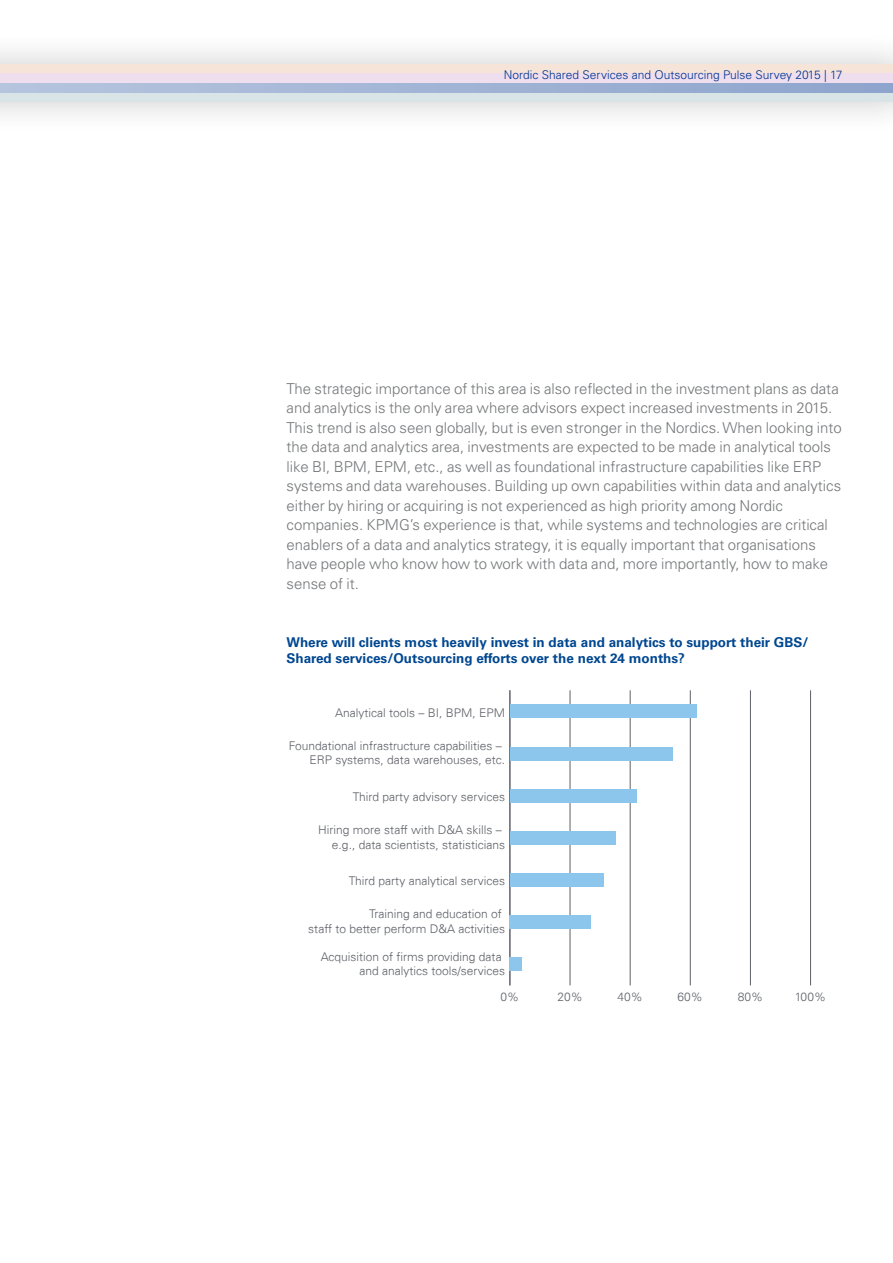
<style>
.page{position:relative;width:893px;height:1263px;background:#fff}
.page>*{position:absolute;margin:0;border:0;box-sizing:border-box;transform-origin:0 0}
.Body_text_10pt{font:300 15px/19.5px "Univers LT Std";color:#747678}
.chart_-_heading{font:700 13.5px/16.5px "Univers LT Std";color:#014790}
.t1{font:300 12px/14.4px "Univers 45";color:#5e6168;text-align:right}
.t2{font:300 12px "Univers LT Std";color:#00338d}
</style>
<div class="page">
<div style="left:0;top:0;width:893px;height:167px;background:#231f20;opacity:.4"></div>
<div style="left:0;top:64px;width:893px;height:10px;background:#f6e4d8"></div>
<div style="left:0;top:92px;width:893px;height:10px;background:#d8e4e6"></div>
<svg style="left:0;top:83px;width:893px;height:10px;background:#a2b4d5"></svg>
<div style="left:0;top:73px;width:893px;height:10px;background:#eedeee"></div>
<hr style="left:570px;top:690px;width:1px;height:295px;background:#5e6168">
<hr style="left:630px;top:690px;width:1px;height:295px;background:#5e6168">
<hr style="left:690px;top:690px;width:1px;height:295px;background:#5e6168">
<hr style="left:750px;top:690px;width:1px;height:295px;background:#5e6168">
<hr style="left:810px;top:690px;width:1px;height:295px;background:#5e6168">
<hr style="left:509px;top:690px;width:1px;height:295px;background:#5e6168">
<div style="left:510px;top:705px;width:186px;height:13px;background:#8cc6ec"></div>
<div style="left:510px;top:747px;width:162px;height:13px;background:#8cc6ec"></div>
<div style="left:510px;top:789px;width:126px;height:13px;background:#8cc6ec"></div>
<div style="left:510px;top:831px;width:105px;height:14px;background:#8cc6ec"></div>
<div style="left:510px;top:873px;width:93px;height:14px;background:#8cc6ec"></div>
<div style="left:510px;top:915px;width:81px;height:14px;background:#8cc6ec"></div>
<div style="left:510px;top:957px;width:12px;height:14px;background:#8cc6ec"></div>
<p class="t2" style="left:504px;top:68px;width:340px">Nordic Shared Services and Outsourcing Pulse Survey 2015 | 17</p>
<p class="Body_text_10pt" style="left:286px;top:378px;width:557px">The strategic importance of this area is also reflected in the investment plans as data and analytics is the only area where advisors expect increased investments in 2015.<br>This trend is also seen globally, but is even stronger in the Nordics. When looking into the data and analytics area, investments are expected to be made in analytical tools like BI, BPM, EPM, etc., as well as foundational infrastructure capabilities like ERP systems and data warehouses. Building up own capabilities within data and analytics either by hiring or acquiring is not experienced as high priority among Nordic companies. KPMG’s experience is that, while systems and technologies are critical enablers of a data and analytics strategy, it is equally important that organisations have people who know how to work with data and, more importantly, how to make sense of it.</p>
<p class="chart_-_heading" style="left:286px;top:634px;width:523px">Where will clients most heavily invest in data and analytics to support their GBS/<br>Shared services/Outsourcing efforts over the next 24 months?</p>
<p class="t1" style="left:335px;top:705px;width:172px">Analytical tools – BI, BPM, EPM</p>
<p class="t1" style="left:289px;top:738px;width:218px">Foundational infrastructure capabilities –<br>ERP systems, data warehouses, etc.</p>
<p class="t1" style="left:353px;top:789px;width:154px">Third party advisory services</p>
<p class="t1" style="left:318px;top:823px;width:189px">Hiring more staff with D&amp;A skills – e.g., data scientists, statisticians</p>
<p class="t1" style="left:349px;top:874px;width:158px">Third party analytical services</p>
<p class="t1" style="left:308px;top:907px;width:198px">Training and education of<br>staff to better perform D&amp;A activities</p>
<p class="t1" style="left:321px;top:949px;width:186px">Acquisition of firms providing data and analytics tools/services</p>
<p class="t1" style="left:501px;top:989px;width:20px">0%</p>
<p class="t1" style="left:557px;top:989px;width:27px">20%</p>
<p class="t1" style="left:617px;top:989px;width:27px">40%</p>
<p class="t1" style="left:678px;top:989px;width:27px">60%</p>
<p class="t1" style="left:738px;top:989px;width:27px">80%</p>
<p class="t1" style="left:795px;top:989px;width:33px">100%</p>
</div>
